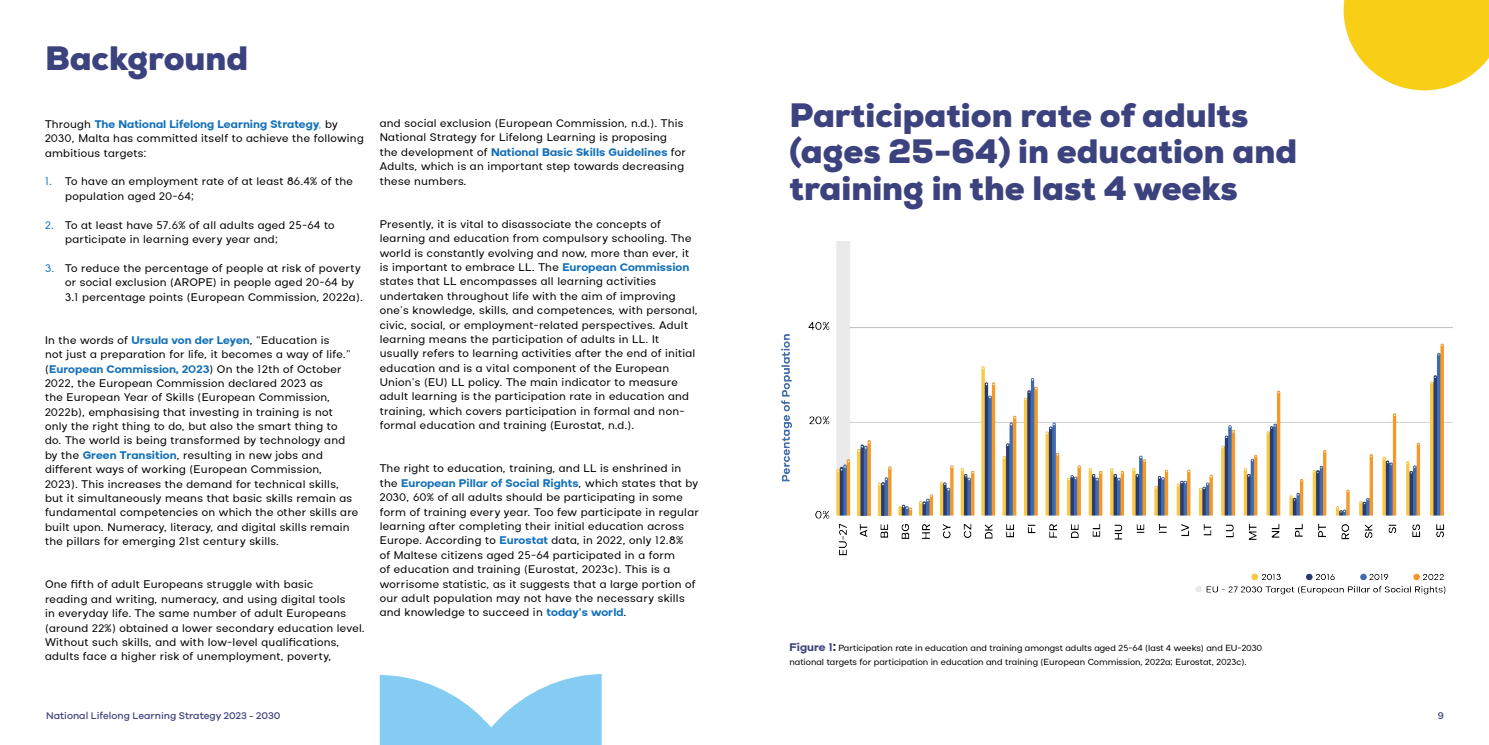
<style>
.page{position:relative;width:1489px;height:745px;background:#fff}
.page>*{position:absolute;margin:0;border:0;box-sizing:border-box;transform-origin:0 0}
.t1{font:900 33.75px/36.5px "Nexa";color:#3c427e}
.t2{font:12.5px/14.4px "Aceh";letter-spacing:.02em;color:#000}
.t3{font:10px/14.4px "Aceh";color:#000}
.t4{font:500 10px "Galano Grotesque";color:#3c427e}
.s1{font-weight:700;color:#1471b9}
.s2{font-weight:700;color:#84ccf1}
.s3{color:#1471b9}
.s4{color:#fff}
.s5{font-weight:700;font-size:12.5px;color:#3c427e}
.s6{font-weight:700;font-size:12.5px}
</style>
<div class="page">
<svg style="left:380px;top:674px;width:221px;height:70px"></svg>
<svg style="left:1343px;top:0;width:145px;height:90px;background:#f9d539"></svg>
<img style="left:781px;top:242px;width:672px;height:353px">
<h1 class="t1" style="left:45px;top:40px;width:205px">Background</h1>
<p class="t2" style="left:45px;top:117px;width:320px">Through <span class="s1">The National Lifelong Learning Strategy</span><span class="s2">,</span> by<br>2030, Malta has committed itself to achieve the following ambitious targets:</p>
<p class="t2" style="left:65px;top:174px;width:289px;text-indent:-20px"><span class="s3">1.</span> To have an employment rate of at least 86.4% of the population aged 20-64;</p>
<p class="t2" style="left:65px;top:218px;width:271px;text-indent:-20px"><span class="s3">2.</span> To at least have 57.6% of all adults aged 25-64 to participate in learning every year and;</p>
<p class="t2" style="left:65px;top:261px;width:299px;text-indent:-20px"><span class="s3">3.</span> To reduce the percentage of people at risk of poverty or social exclusion (AROPE) in people aged 20-64 by<br>3.1 percentage points (European Commission, 2022a).</p>
<p class="t2" style="left:45px;top:333px;width:315px">In the words of <span class="s1">Ursula von der Leyen</span>, “Education is<br>not just a preparation for life, it becomes a way of life.” (<span class="s1">European Commission, 2023</span>) On the 12th of October 2022, the European Commission declared 2023 as<br>the European Year of Skills (European Commission, 2022b), emphasising that investing in training is not only the right thing to do, but also the smart thing to<br>do. The world is being transformed by technology and by the <span class="s1">Green Transition</span>, resulting in new jobs and different ways of working (European Commission,<br>2023). This increases the demand for technical skills, but it simultaneously means that basic skills remain as fundamental competencies on which the other skills are built upon. Numeracy, literacy, and digital skills remain the pillars for emerging 21st century skills.</p>
<p class="t2" style="left:45px;top:577px;width:321px">One fifth of adult Europeans struggle with basic<br>reading and writing, numeracy, and using digital tools<br>in everyday life. The same number of adult Europeans (around 22%) obtained a lower secondary education level.<br>Without such skills, and with low-level qualifications, adults face a higher risk of unemployment, poverty,</p>
<p class="t2" style="left:380px;top:116px;width:308px">and social exclusion (European Commission, n.d.). This National Strategy for Lifelong Learning is proposing the development of <span class="s1">National Basic Skills Guidelines</span> for Adults, which is an important step towards decreasing these numbers.</p>
<p class="t2" style="left:380px;top:217px;width:319px">Presently, it is vital to disassociate the concepts of learning and education from compulsory schooling. The world is constantly evolving and now, more than ever, it is important to embrace LL. The <span class="s1">European Commission </span>states that LL encompasses all learning activities undertaken throughout life with the aim of improving one’s knowledge, skills, and competences, with personal, civic, social, or employment-related perspectives. Adult learning means the participation of adults in LL. It usually refers to learning activities after the end of initial education and is a vital component of the European Union’s (EU) LL policy. The main indicator to measure adult learning is the participation rate in education and training, which covers participation in formal and non&shy;formal education and training (Eurostat, n.d.).</p>
<p class="t2" style="left:380px;top:461px;width:320px">The right to education, training, and LL is enshrined in the <span class="s1">European Pillar of Social Rights</span>, which states that by 2030, 60% of all adults should be participating in some form of training every year. Too few participate in regular learning after completing their initial education across Europe. According to <span class="s1">Eurostat</span> data, in 2022, only 12.8%<br>of Maltese citizens aged 25-64 participated in a form<br>of education and training (Eurostat, 2023c). This is a worrisome statistic, as it suggests that a large portion of our adult population may not have the necessary skills and knowledge to succeed in <span class="s1">today’s world</span>.</p>
<h1 class="t1" style="left:789px;top:97px;width:556px">Participation rate of adults (ages 25-64) in education and training in the last 4 weeks<span class="s4">adults</span></h1>
<p class="t3" style="left:789px;top:640px;width:474px"><span class="s5">Figure 1</span><span class="s6">:</span> Participation rate in education and training amongst adults aged 25-64 (last 4 weeks) and EU-2030 national targets for participation in education and training (European Commission, 2022a; Eurostat, 2023c).</p>
<p class="t4" style="left:46px;top:709px;width:236px">National Lifelong Learning Strategy 2023 - 2030</p>
<p class="t4" style="left:1437px;top:709px;width:8px">9</p>
</div>
